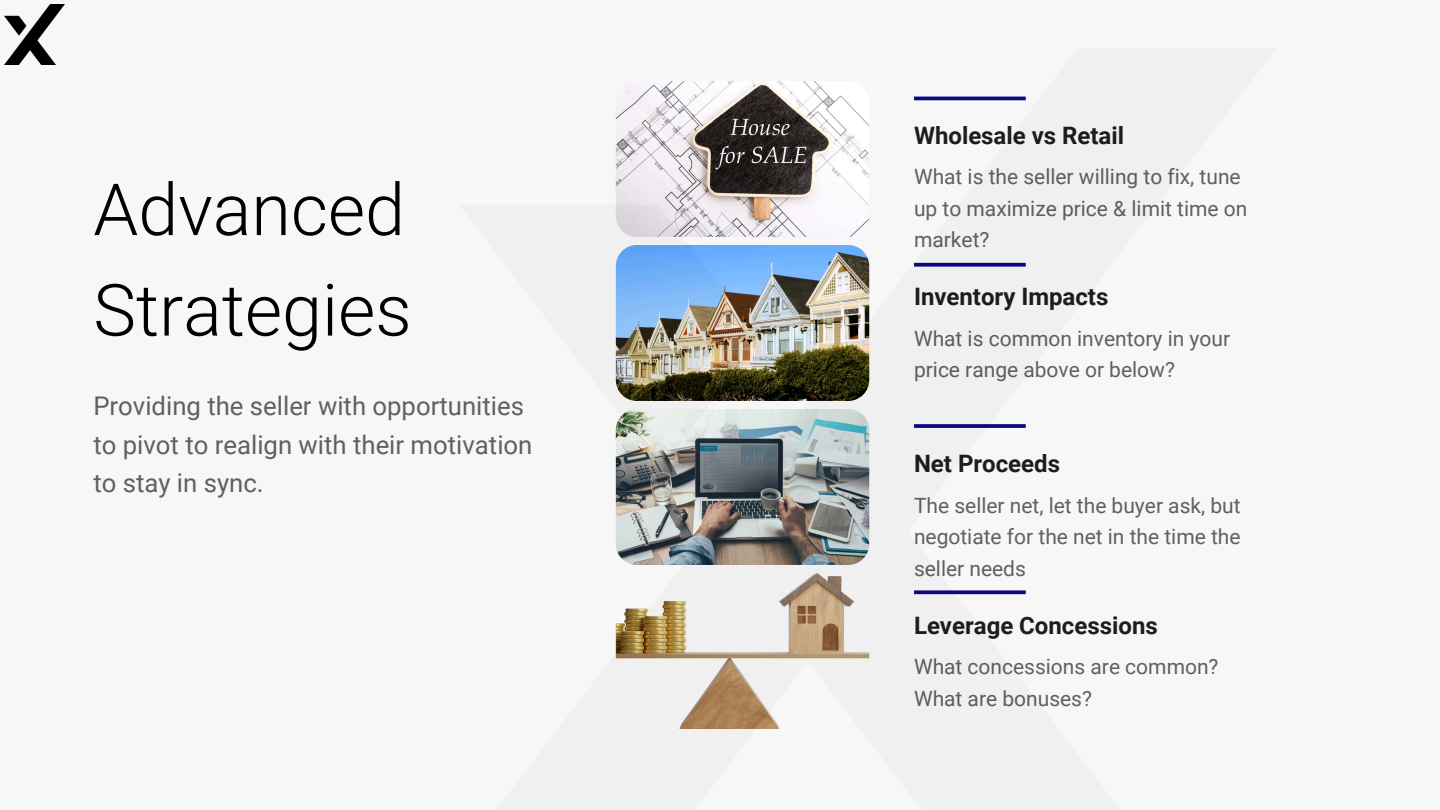
<style>
.page{position:relative;width:1440px;height:810px;background:#f7f7f7}
.page>*{position:absolute;margin:0;border:0;box-sizing:border-box;transform-origin:0 0}
.t1{font:300 72px/100.5px "Roboto";color:#000}
.t2{font:25.7px/38.2px "Roboto";color:#606060}
.t3{font:700 24px "Roboto";color:#1d1d1f}
.t4{font:21px/31.5px "Roboto";color:#606060}
</style>
<div class="page">
<img style="left:4px;top:5px;width:60px;height:60px">
<img style="left:615px;top:81px;width:411px;height:648px">
<p class="t1" style="left:93px;top:160px;width:320px">Advanced<br>Strategies</p>
<p class="t2" style="left:93px;top:387px;width:441px">Providing the seller with opportunities to pivot to realign with their motivation to stay in sync.</p>
<p class="t3" style="left:914px;top:121px;width:212px">Wholesale vs Retail</p>
<p class="t4" style="left:914px;top:161px;width:335px">What is the seller willing to fix, tune up to maximize price &amp; limit time on market?</p>
<p class="t3" style="left:914px;top:283px;width:196px">Inventory Impacts</p>
<h2 class="t4" style="left:914px;top:323px;width:318px">What is common inventory in your price range above or below?</h2>
<h2 class="t3" style="left:914px;top:450px;width:148px">Net Proceeds</h2>
<p class="t4" style="left:914px;top:490px;width:328px;text-align:justify">The seller net, let the buyer ask, but negotiate for the net in the time the seller needs</p>
<p class="t3" style="left:914px;top:612px;width:245px">Leverage Concessions</p>
<h2 class="t4" style="left:914px;top:651px;width:306px">What concessions are common?<br>What are bonuses?</h2>
</div>
